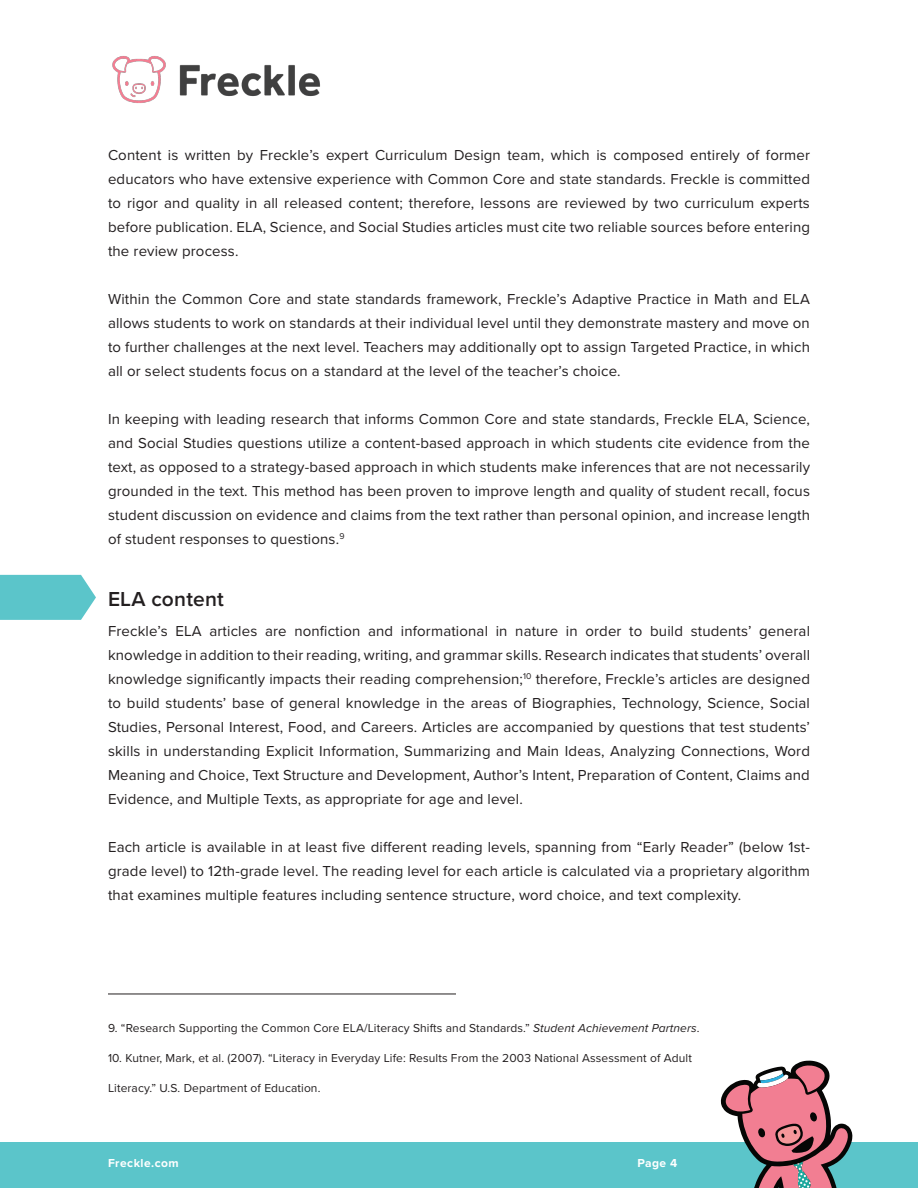
<style>
.page{position:relative;width:918px;height:1188px;background:#fff}
.page>*{position:absolute;margin:0;border:0;box-sizing:border-box;transform-origin:0 0}
.t1{font:600 21px "Proxima Nova";letter-spacing:.01em;color:#231f20}
.Paragraph_Style_1{font:15px/24px "Proxima Nova";letter-spacing:.01em;color:#231f20;text-align:justify}
.t2{font:12px "Proxima Nova";letter-spacing:.01em;color:#231f20}
.t3{font:700 12px "Proxima Nova";letter-spacing:.04em;color:#fff}
.s1{font-style:italic}
</style>
<div class="page">
<div style="left:0;top:1143px;width:918px;height:45px;background:#5bc5ca"></div>
<svg style="left:0;top:575px;width:96px;height:45px;background:#68c9ce"></svg>
<svg style="left:721px;top:1061px;width:132px;height:127px"></svg>
<hr style="left:108px;top:994px;width:348px;height:1px;background:#231f20">
<img style="left:112px;top:56px;width:208px;height:47px">
<p class="Paragraph_Style_1" style="left:108px;top:143px;width:704px">Content is written by Freckle’s expert Curriculum Design team, which is composed entirely of former educators who have extensive experience with Common Core and state standards. Freckle is committed to rigor and quality in all released content; therefore, lessons are reviewed by two curriculum experts before publication. ELA, Science, and Social Studies articles must cite two reliable sources before entering the review process.</p>
<p class="Paragraph_Style_1" style="left:108px;top:287px;width:704px">Within the Common Core and state standards framework, Freckle’s Adaptive Practice in Math and ELA allows students to work on standards at their individual level until they demonstrate mastery and move on to further challenges at the next level. Teachers may additionally opt to assign Targeted Practice, in which all or select students focus on a standard at the level of the teacher’s choice.</p>
<p class="Paragraph_Style_1" style="left:108px;top:407px;width:704px">In keeping with leading research that informs Common Core and state standards, Freckle ELA, Science, and Social Studies questions utilize a content-based approach in which students cite evidence from the text, as opposed to a strategy-based approach in which students make inferences that are not necessarily grounded in the text. This method has been proven to improve length and quality of student recall, focus student discussion on evidence and claims from the text rather than personal opinion, and increase length of student responses to questions.<sup>9</sup></p>
<p class="t1" style="left:108px;top:583px;width:117px">ELA content</p>
<p class="Paragraph_Style_1" style="left:108px;top:618px;width:704px">Freckle’s ELA articles are nonfiction and informational in nature in order to build students’ general knowledge in addition to their reading, writing, and grammar skills. Research indicates that students’ overall knowledge significantly impacts their reading comprehension;<sup>10</sup> therefore, Freckle’s articles are designed to build students’ base of general knowledge in the areas of Biographies, Technology, Science, Social Studies, Personal Interest, Food, and Careers. Articles are accompanied by questions that test students’ skills in understanding Explicit Information, Summarizing and Main Ideas, Analyzing Connections, Word Meaning and Choice, Text Structure and Development, Author’s Intent, Preparation of Content, Claims and Evidence, and Multiple Texts, as appropriate for age and level.</p>
<p class="Paragraph_Style_1" style="left:108px;top:834px;width:704px">Each article is available in at least five different reading levels, spanning from “Early Reader” (below 1st&shy;grade level) to 12th-grade level. The reading level for each article is calculated via a proprietary algorithm that examines multiple features including sentence structure, word choice, and text complexity.</p>
<p class="t2" style="left:108px;top:1019px;width:593px">9. “Research Supporting the Common Core ELA/Literacy Shifts and Standards.” <span class="s1">Student Achievement Partners</span>.</p>
<p class="t2" style="left:108px;top:1049px;width:585px">10. Kutner, Mark, et al. (2007). “Literacy in Everyday Life: Results From the 2003 National Assessment of Adult</p>
<p class="t2" style="left:108px;top:1079px;width:214px">Literacy.” U.S. Department of Education.</p>
<p class="t3" style="left:108px;top:1154px;width:72px">Freckle.com</p>
<p class="t3" style="left:637px;top:1154px;width:42px">Page 4</p>
</div>
